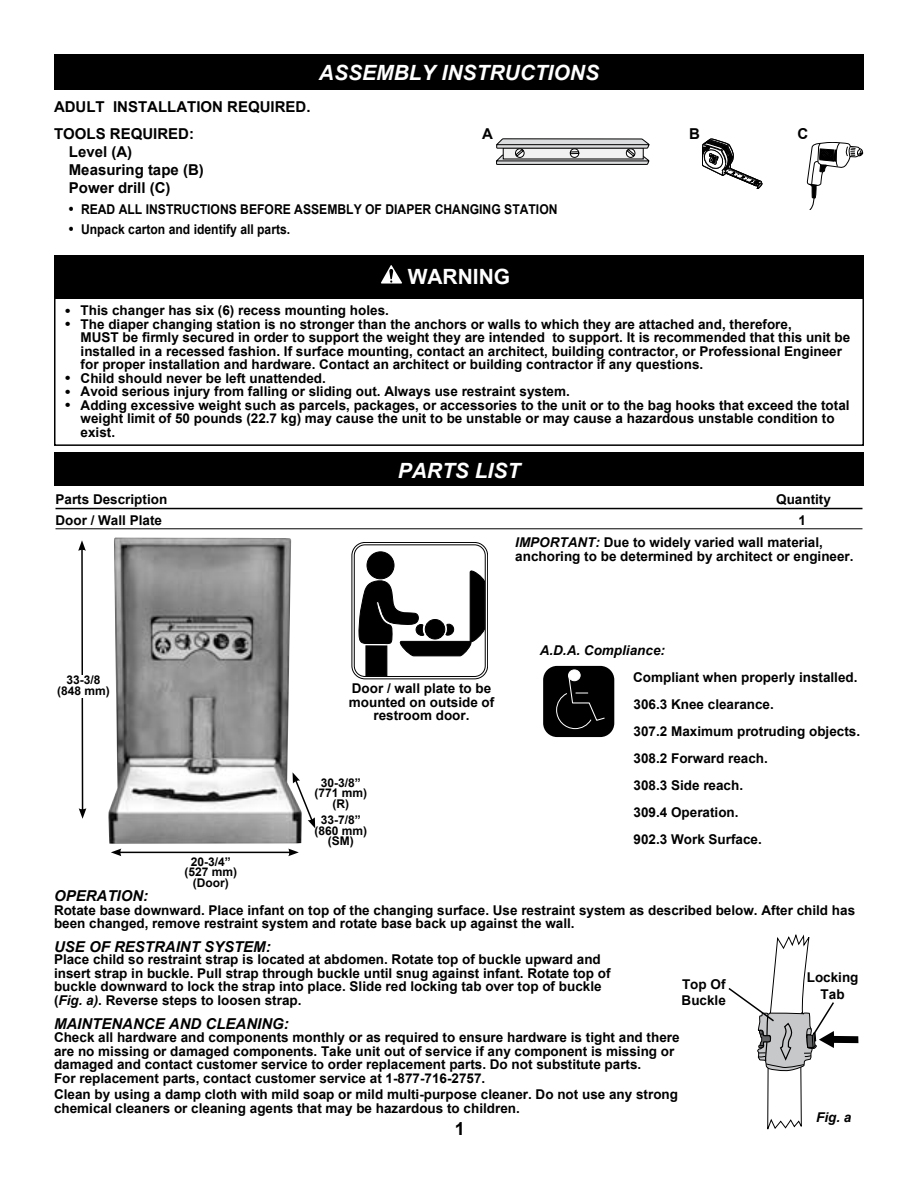
<style>
.page{position:relative;width:918px;height:1188px;background:#fff}
.page>*{position:absolute;margin:0;border:0;box-sizing:border-box;transform-origin:0 0}
.t1{font:italic 700 21px "Arial";color:#fff}
.t2{font:700 21px "Arial";color:#fff}
.t3{font:700 18px "Arial";color:#000}
.t4{font:700 15px/18px "Arial";color:#000}
.t5{font:italic 700 15px "Arial";color:#000}
.t6{font:700 13.5px/13.5px "Arial";color:#000}
.t7{font:700 13.5px "Arial";color:#000;scale:.9 1}
.t8{font:italic 700 13.5px "Arial";color:#000}
.t9{font:700 12px/10.5px "Arial";color:#000;text-align:center}
.s1{font-size:15px}
.s2{font-style:italic}
</style>
<div class="page">
<div style="left:54px;top:54px;width:810px;height:35px;background:#000"></div>
<div style="left:543px;top:666px;width:71px;height:71px;background:#000;border-radius:14px"></div>
<div style="left:569px;top:670px;width:11px;height:11px;background:#fff;border-radius:50%"></div>
<div style="left:568px;top:670px;width:12px;height:11px;border:1px solid #fff;border-radius:50%"></div>
<svg style="left:556px;top:674px;width:49px;height:55px"></svg>
<div style="left:352px;top:542px;width:136px;height:137px;border:1px solid #000;border-radius:13px"></div>
<div style="left:354px;top:544px;width:132px;height:133px;border:1px solid #000;border-radius:11px"></div>
<div style="left:367px;top:552px;width:27px;height:27px;background:#000;border-radius:50%"></div>
<div style="left:367px;top:551px;width:27px;height:28px;border:1px solid #000;border-radius:50%"></div>
<svg style="left:358px;top:567px;width:127px;height:90px"></svg>
<div style="left:366px;top:646px;width:21px;height:30px;background:#000"></div>
<div style="left:366px;top:645px;width:21px;height:31px;border:1px solid #000"></div>
<img style="left:108px;top:537px;width:194px;height:307px">
<svg style="left:78px;top:540px;width:8px;height:279px"></svg>
<svg style="left:293px;top:772px;width:22px;height:56px"></svg>
<div style="left:54px;top:675px;width:59px;height:23px;background:#fff"></div>
<hr style="left:119px;top:852px;width:172px;height:1px;background:#000">
<svg style="left:111px;top:849px;width:10px;height:7px"></svg>
<svg style="left:288px;top:849px;width:11px;height:7px"></svg>
<hr style="left:56px;top:508px;width:806px;height:1px;background:#000">
<hr style="left:56px;top:528px;width:806px;height:1px;background:#000">
<div style="left:54px;top:453px;width:810px;height:33px;background:#000"></div>
<div style="left:54px;top:297px;width:810px;height:149px;border:2px solid #000"></div>
<div style="left:54px;top:255px;width:810px;height:44px;background:#000"></div>
<svg style="left:381px;top:265px;width:21px;height:19px"></svg>
<svg style="left:496px;top:138px;width:153px;height:27px"></svg>
<svg style="left:702px;top:139px;width:60px;height:50px"></svg>
<svg style="left:806px;top:142px;width:57px;height:68px"></svg>
<svg style="left:728px;top:934px;width:130px;height:195px"></svg>
<h1 class="t1" style="left:319px;top:58px;width:282px">ASSEMBLY INSTRUCTIONS</h1>
<p class="t4" style="left:54px;top:94px;width:258px;line-height:27px">ADULT INSTALLATION REQUIRED.<br>TOOLS REQUIRED:</p>
<p class="t4" style="left:69px;top:143px;width:136px">Level (A)<br>Measuring tape (B)<br>Power drill (C)</p>
<p class="t7" style="left:69px;top:200px;width:545px"><span class="s1">•</span> READ ALL INSTRUCTIONS BEFORE ASSEMBLY OF DIAPER CHANGING STATION</p>
<p class="t7" style="left:69px;top:220px;width:248px"><span class="s1">•</span> Unpack carton and identify all parts.</p>
<p class="t4" style="left:482px;top:125px;width:12px">A</p>
<p class="t4" style="left:689px;top:125px;width:12px">B</p>
<p class="t4" style="left:798px;top:125px;width:12px">C</p>
<h1 class="t2" style="left:408px;top:263px;width:104px">WARNING</h1>
<p class="t6" style="left:65px;top:304px;width:325px"><span class="s1">•</span> This changer has six (6) recess mounting holes.</p>
<p class="t6" style="left:81px;top:318px;width:771px;text-indent:-15px"><span class="s1">•</span> The diaper changing station is no stronger than the anchors or walls to which they are attached and, therefore,<br>MUST be firmly secured in order to support the weight they are intended to support. It is recommended that this unit be installed in a recessed fashion. If surface mounting, contact an architect, building contractor, or Professional Engineer for proper installation and hardware. Contact an architect or building contractor if any questions.</p>
<p class="t6" style="left:65px;top:372px;width:262px"><span class="s1">•</span> Child should never be left unattended.</p>
<p class="t6" style="left:65px;top:385px;width:506px"><span class="s1">•</span> Avoid serious injury from falling or sliding out. Always use restraint system.</p>
<p class="t6" style="left:81px;top:399px;width:770px;text-indent:-15px"><span class="s1">•</span> Adding excessive weight such as parcels, packages, or accessories to the unit or to the bag hooks that exceed the total weight limit of 50 pounds (22.7 kg) may cause the unit to be unstable or may cause a hazardous unstable condition to exist.</p>
<h1 class="t1" style="left:398px;top:457px;width:124px">PARTS LIST</h1>
<p class="t6" style="left:56px;top:493px;width:113px">Parts Description</p>
<p class="t6" style="left:776px;top:493px;width:56px">Quantity</p>
<p class="t6" style="left:56px;top:514px;width:108px">Door / Wall Plate</p>
<p class="t6" style="left:798px;top:514px;width:9px">1</p>
<p class="t9" style="left:57px;top:675px;width:54px">33-3/8 (848 mm)</p>
<p class="t6" style="left:515px;top:536px;width:340px"><span class="s2">IMPORTANT:</span> Due to widely varied wall material, anchoring to be determined by architect or engineer.</p>
<p class="t6" style="left:349px;top:682px;width:147px;text-align:center">Door / wall plate to be mounted on outside of restroom door.</p>
<p class="t9" style="left:315px;top:777px;width:54px">30-3/8” (771 mm) (R)</p>
<p class="t9" style="left:315px;top:815px;width:54px">33-7/8” (860 mm) (SM)</p>
<p class="t8" style="left:540px;top:642px;width:127px">A.D.A. Compliance:</p>
<p class="t6" style="left:633px;top:665px;width:228px;line-height:27px">Compliant when properly installed.<br>306.3 Knee clearance.<br>307.2 Maximum protruding objects.<br>308.2 Forward reach.<br>308.3 Side reach.<br>309.4 Operation.<br>902.3 Work Surface.</p>
<p class="t9" style="left:184px;top:857px;width:54px">20-3/4” (527 mm) (Door)</p>
<p class="t5" style="left:54px;top:886px;width:96px">OPERATION:</p>
<p class="t6" style="left:54px;top:904px;width:803px">Rotate base downward. Place infant on top of the changing surface. Use restraint system as described below. After child has been changed, remove restraint system and rotate base back up against the wall.</p>
<p class="t5" style="left:54px;top:937px;width:218px">USE OF RESTRAINT SYSTEM:</p>
<p class="t6" style="left:54px;top:953px;width:558px">Place child so restraint strap is located at abdomen. Rotate top of buckle upward and insert strap in buckle. Pull strap through buckle until snug against infant. Rotate top of buckle downward to lock the strap into place. Slide red locking tab over top of buckle (<span class="s2">Fig. a)</span>. Reverse steps to loosen strap.</p>
<p class="t5" style="left:54px;top:1014px;width:236px">MAINTENANCE AND CLEANING:</p>
<p class="t6" style="left:54px;top:1031px;width:627px">Check all hardware and components monthly or as required to ensure hardware is tight and there are no missing or damaged components. Take unit out of service if any component is missing or damaged and contact customer service to order replacement parts. Do not substitute parts.<br>For replacement parts, contact customer service at 1-877-716-2757.</p>
<p class="t6" style="left:54px;top:1088px;width:626px">Clean by using a damp cloth with mild soap or mild multi-purpose cleaner. Do not use any strong chemical cleaners or cleaning agents that may be hazardous to children.</p>
<p class="t6" style="left:807px;top:970px;width:53px;line-height:16.2px;text-align:center">Locking<br>Tab</p>
<p class="t6" style="left:682px;top:976px;width:46px;line-height:16.2px">Top Of<br>Buckle</p>
<p class="t8" style="left:816px;top:1109px;width:37px">Fig. a</p>
<h2 class="t3" style="left:455px;top:1116px;width:12px">1</h2>
</div>
